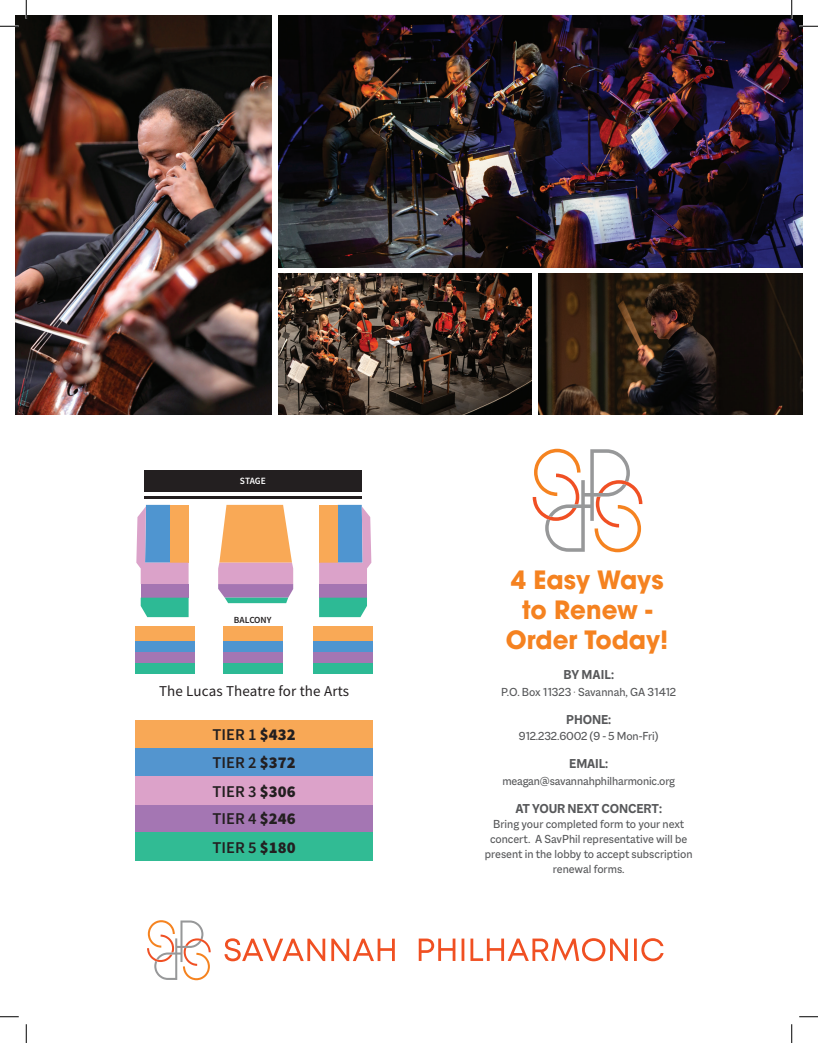
<style>
.page{position:relative;width:818px;height:1043px;background:#fff}
.page>*{position:absolute;margin:0;border:0;box-sizing:border-box;transform-origin:0 0}
.t1{font:700 25px/30px "ITC Avant Garde Pro";color:#f58220;text-align:center}
.t2{font:600 16.5px/28.1px "Source Sans Pro";color:#231f20}
.t3{font:15px "Source Sans Pro";letter-spacing:.01em;color:#231f20}
.t4{font:700 13.88px "Macklin Sans";letter-spacing:-.01em;color:#57585a}
.t5{font:12.5px/15px "Macklin Sans";color:#57585a;text-align:center}
.t6{font:600 9.62px "Source Sans Pro";letter-spacing:-.005em;color:#fff}
.t7{font:600 9.38px "Source Sans Pro";color:#231f20}
.s1{font-weight:900}
.s2{font-family:"Source Sans Pro"}
</style>
<div class="page">
<div style="left:135px;top:804px;width:238px;height:28px;background:#a476b3"></div>
<div style="left:135px;top:832px;width:238px;height:28px;background:#31bb94"></div>
<div style="left:135px;top:720px;width:238px;height:28px;background:#f8a856"></div>
<div style="left:135px;top:748px;width:238px;height:28px;background:#5395cf"></div>
<div style="left:135px;top:776px;width:238px;height:28px;background:#dca2c9"></div>
<svg style="left:532px;top:449px;width:110px;height:103px"></svg>
<svg style="left:418px;top:938px;width:245px;height:23px"></svg>
<svg style="left:224px;top:938px;width:171px;height:23px"></svg>
<svg style="left:147px;top:920px;width:64px;height:60px"></svg>
<img style="left:15px;top:15px;width:257px;height:399px">
<img style="left:279px;top:15px;width:523px;height:252px">
<img style="left:279px;top:274px;width:252px;height:140px">
<img style="left:538px;top:274px;width:264px;height:140px">
<svg style="left:218px;top:505px;width:75px;height:98px;background:#dfaa8f"></svg>
<div style="left:135px;top:626px;width:59px;height:15px;background:#f9a956"></div>
<div style="left:135px;top:641px;width:59px;height:11px;background:#4f95d0"></div>
<div style="left:313px;top:626px;width:60px;height:15px;background:#f9a956"></div>
<div style="left:313px;top:641px;width:60px;height:11px;background:#4f95d0"></div>
<div style="left:223px;top:626px;width:59px;height:15px;background:#f9a956"></div>
<div style="left:223px;top:641px;width:59px;height:11px;background:#4f95d0"></div>
<svg style="left:136px;top:505px;width:52px;height:79px;background:#b4a4b1"></svg>
<div style="left:141px;top:584px;width:47px;height:13px;background:#a575b2"></div>
<svg style="left:141px;top:597px;width:47px;height:20px"></svg>
<svg style="left:319px;top:505px;width:52px;height:79px;background:#b5a3ae"></svg>
<div style="left:319px;top:584px;width:48px;height:13px;background:#a575b2"></div>
<svg style="left:319px;top:597px;width:48px;height:20px"></svg>
<div style="left:144px;top:470px;width:217px;height:22px;background:#231f20"></div>
<hr style="left:144px;top:496px;width:217px;height:3px;background:#231f20">
<div style="left:135px;top:652px;width:59px;height:11px;background:#a476b3"></div>
<div style="left:135px;top:663px;width:59px;height:10px;background:#2dba95"></div>
<div style="left:313px;top:652px;width:60px;height:11px;background:#a476b3"></div>
<div style="left:313px;top:663px;width:60px;height:10px;background:#2dba95"></div>
<div style="left:223px;top:652px;width:59px;height:11px;background:#a476b3"></div>
<div style="left:223px;top:663px;width:59px;height:10px;background:#2dba95"></div>
<svg style="left:0;top:25px;width:19px;height:2px"></svg>
<svg style="left:799px;top:25px;width:19px;height:2px"></svg>
<svg style="left:0;top:1016px;width:19px;height:1px"></svg>
<svg style="left:799px;top:1016px;width:19px;height:1px"></svg>
<svg style="left:25px;top:0;width:2px;height:19px"></svg>
<svg style="left:25px;top:1024px;width:2px;height:18px"></svg>
<svg style="left:790px;top:0;width:2px;height:19px"></svg>
<svg style="left:791px;top:1024px;width:1px;height:18px"></svg>
<p class="t6" style="left:240px;top:474px;width:27px">STAGE</p>
<p class="t7" style="left:234px;top:614px;width:39px">BALCONY</p>
<p class="t3" style="left:159px;top:681px;width:191px">The Lucas Theatre for the Arts</p>
<h2 class="t2" style="left:212px;top:720px;width:85px;text-align:justify">TIER 1 <span class="s1">$432<br></span>TIER 2 <span class="s1">$372<br></span>TIER 3 <span class="s1">$306</span></h2>
<h2 class="t2" style="left:212px;top:804px;width:85px;line-height:28.5px">TIER 4 <span class="s1">$246<br></span>TIER 5 <span class="s1">$180</span></h2>
<h1 class="t1" style="left:506px;top:565px;width:164px">4 Easy Ways to Renew -<br>Order Today!</h1>
<p class="t4" style="left:563px;top:666px;width:52px">BY MAIL:</p>
<p class="t5" style="left:501px;top:684px;width:176px">P.O. Box 11323 <span class="s2">.</span> Savannah, GA 31412</p>
<p class="t4" style="left:566px;top:711px;width:46px">PHONE:</p>
<p class="t5" style="left:519px;top:728px;width:141px">912.232.6002 (9 - 5 Mon-Fri)</p>
<p class="t4" style="left:569px;top:755px;width:40px">EMAIL:</p>
<p class="t5" style="left:502px;top:773px;width:174px">meagan@savannahphilharmonic.org</p>
<p class="t4" style="left:515px;top:800px;width:148px">AT YOUR NEXT CONCERT:</p>
<p class="t5" style="left:485px;top:816px;width:209px">Bring your completed form to your next concert. A SavPhil representative will be present in the lobby to accept subscription renewal forms.</p>
</div>
